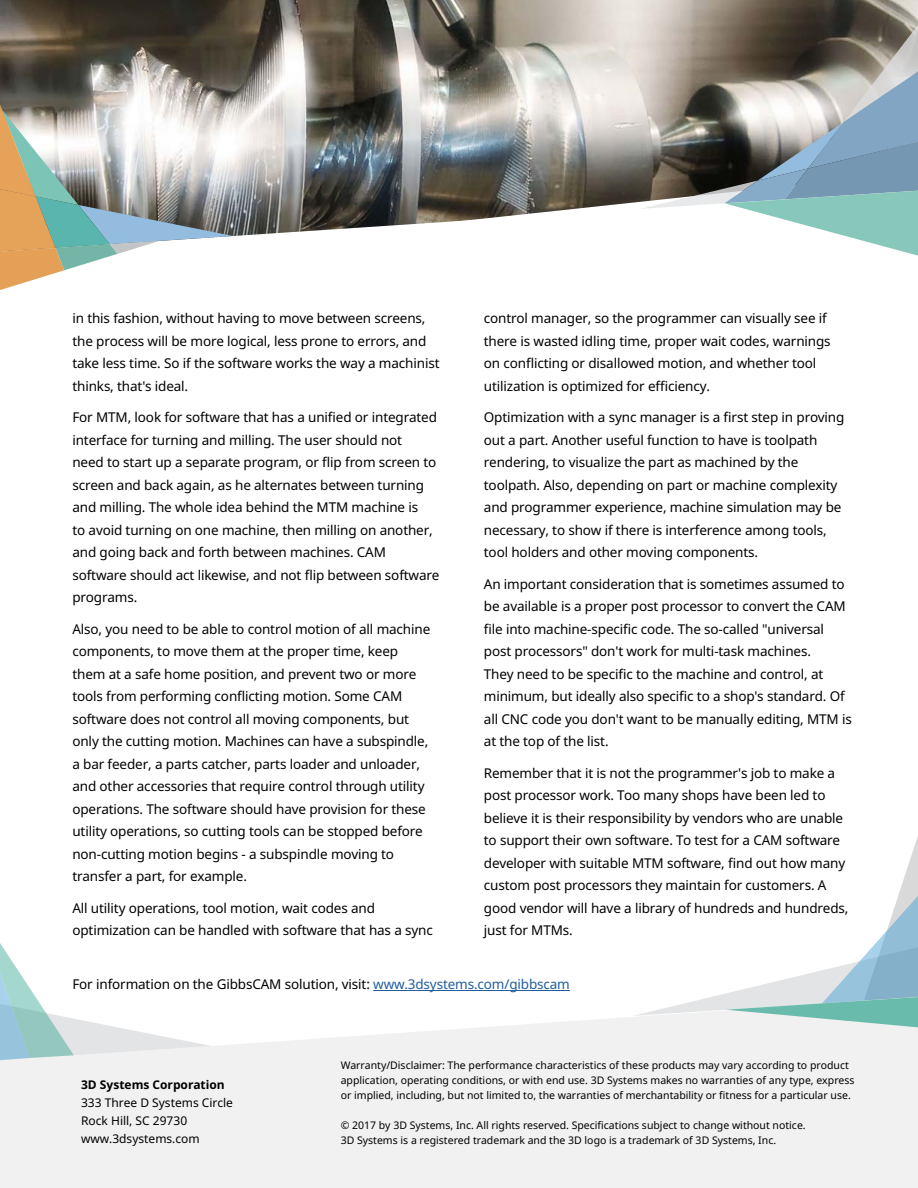
<style>
.page{position:relative;width:918px;height:1188px;background:#fff}
.page>*{position:absolute;margin:0;border:0;box-sizing:border-box;transform-origin:0 0}
.t1{font:13.5px/22.5px "Noto Sans";letter-spacing:-.01em;color:#000}
.t2{font:12px/18px "Noto Sans";color:#000}
.t3{font:700 12px "Noto Sans";color:#000}
.t4{font:10.5px/15px "Noto Sans";color:#000}
.s1{color:#205d9e}
</style>
<div class="page">
<div style="left:0;top:1017px;width:918px;height:171px;background:#f1f1f2"></div>
<svg style="left:0;top:943px;width:211px;height:119px"></svg>
<svg style="left:632px;top:836px;width:286px;height:194px"></svg>
<img style="left:0;top:0;width:640px;height:191px">
<svg style="left:327px;top:191px;width:313px;height:39px"></svg>
<svg style="left:640px;top:0;width:278px;height:256px"></svg>
<svg style="left:0;top:64px;width:327px;height:226px"></svg>
<hr style="left:373px;top:990px;width:197px;height:1px;background:#205d9e">
<p class="t1" style="left:72px;top:307px;width:369px">in this fashion, without having to move between screens, the process will be more logical, less prone to errors, and take less time. So if the software works the way a machinist thinks, that's ideal.</p>
<p class="t1" style="left:72px;top:406px;width:369px">For MTM, look for software that has a unified or integrated interface for turning and milling. The user should not<br>need to start up a separate program, or flip from screen to screen and back again, as he alternates between turning and milling. The whole idea behind the MTM machine is<br>to avoid turning on one machine, then milling on another, and going back and forth between machines. CAM software should act likewise, and not flip between software programs.</p>
<p class="t1" style="left:72px;top:617px;width:359px">Also, you need to be able to control motion of all machine components, to move them at the proper time, keep them at a safe home position, and prevent two or more tools from performing conflicting motion. Some CAM software does not control all moving components, but only the cutting motion. Machines can have a subspindle, a bar feeder, a parts catcher, parts loader and unloader, and other accessories that require control through utility operations. The software should have provision for these utility operations, so cutting tools can be stopped before non-cutting motion begins - a subspindle moving to transfer a part, for example.</p>
<p class="t1" style="left:72px;top:896px;width:362px">All utility operations, tool motion, wait codes and optimization can be handled with software that has a sync</p>
<p class="t1" style="left:484px;top:307px;width:348px">control manager, so the programmer can visually see if there is wasted idling time, proper wait codes, warnings on conflicting or disallowed motion, and whether tool utilization is optimized for efficiency.</p>
<p class="t1" style="left:484px;top:406px;width:362px">Optimization with a sync manager is a first step in proving out a part. Another useful function to have is toolpath rendering, to visualize the part as machined by the toolpath. Also, depending on part or machine complexity and programmer experience, machine simulation may be necessary, to show if there is interference among tools, tool holders and other moving components.</p>
<p class="t1" style="left:484px;top:572px;width:370px">An important consideration that is sometimes assumed to be available is a proper post processor to convert the CAM file into machine-specific code. The so-called "universal post processors" don't work for multi-task machines.<br>They need to be specific to the machine and control, at minimum, but ideally also specific to a shop's standard. Of all CNC code you don't want to be manually editing, MTM is at the top of the list.</p>
<p class="t1" style="left:484px;top:761px;width:366px">Remember that it is not the programmer's job to make a post processor work. Too many shops have been led to believe it is their responsibility by vendors who are unable to support their own software. To test for a CAM software developer with suitable MTM software, find out how many custom post processors they maintain for customers. A good vendor will have a library of hundreds and hundreds, just for MTMs.</p>
<p class="t1" style="left:72px;top:973px;width:499px">For information on the GibbsCAM solution, visit: <span class="s1">www.3dsystems.com/gibbscam</span></p>
<p class="t3" style="left:81px;top:1076px;width:145px">3D Systems Corporation</p>
<p class="t2" style="left:81px;top:1094px;width:153px">333 Three D Systems Circle<br>Rock Hill, SC 29730 www.3dsystems.com</p>
<p class="t4" style="left:341px;top:1057px;width:515px">Warranty/Disclaimer: The performance characteristics of these products may vary according to product application, operating conditions, or with end use. 3D Systems makes no warranties of any type, express or implied, including, but not limited to, the warranties of merchantability or fitness for a particular use.</p>
<p class="t4" style="left:341px;top:1117px;width:467px">© 2017 by 3D Systems, Inc. All rights reserved. Specifications subject to change without notice.<br>3D Systems is a registered trademark and the 3D logo is a trademark of 3D Systems, Inc.</p>
</div>
